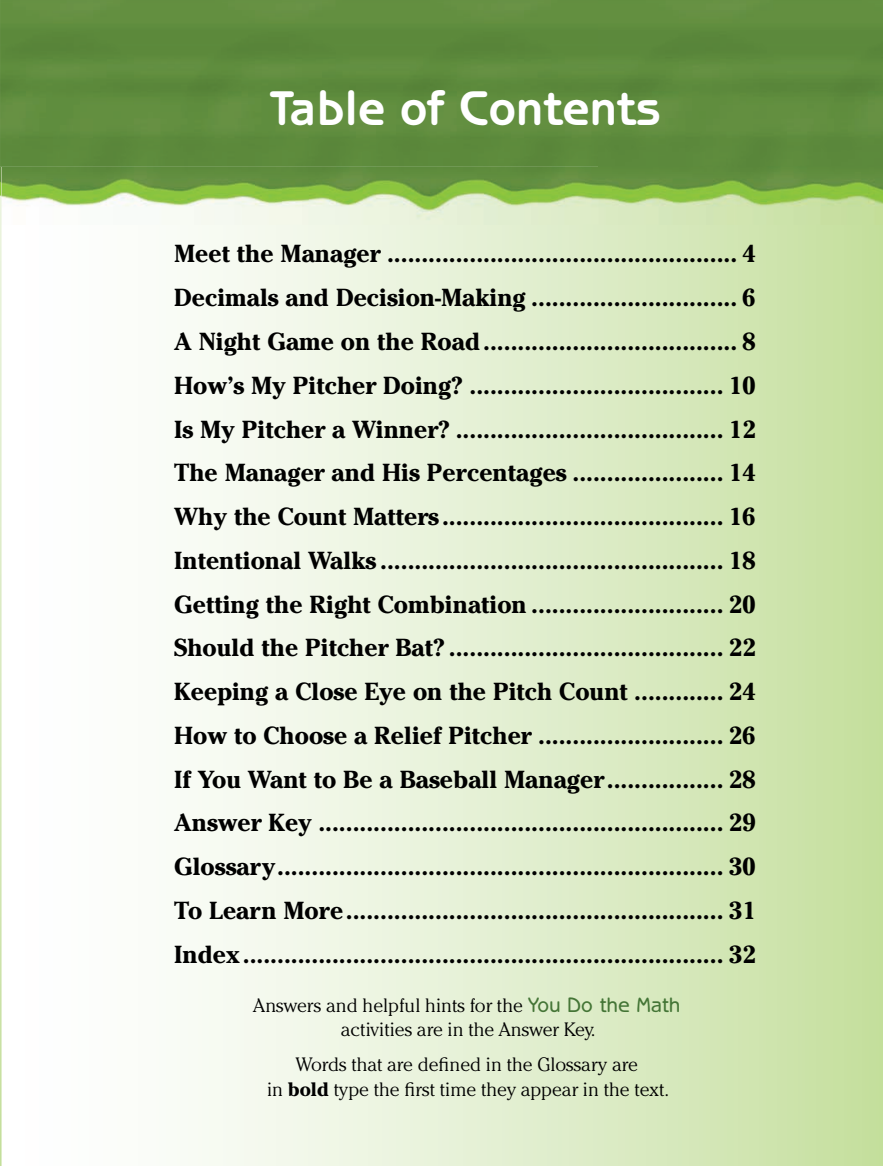
<style>
.page{position:relative;width:883px;height:1166px;background:#fff}
.page>*{position:absolute;margin:0;border:0;box-sizing:border-box;transform-origin:0 0}
.t1{font:700 49px "Benguiat Gothic";color:#fff}
.t2{font:700 24.5px/43.8px "Cheltenham";color:#000;text-align:justify}
.t3{font:300 19.25px/24.5px "Cheltenham";color:#000;text-align:center}
.s1{font-family:"Benguiat Gothic";font-weight:500;font-size:21px;color:#447536}
.s2{font-weight:700}
</style>
<div class="page">
<div style="left:2px;top:225px;width:880px;height:941px;background:linear-gradient(to right,#fff,#c8e0a3)"></div>
<img style="left:2px;top:0;width:880px;height:225px">
<img style="left:0;top:225px;width:2px;height:941px">
<img style="left:0;top:0;width:2px;height:225px">
<p class="t1" style="left:270px;top:79px;width:392px">Table of Contents</p>
<p class="t2" style="left:174px;top:232px;width:582px">Meet the Manager ................................................... 4<br>Decimals and Decision-Making .............................. 6<br>A Night Game on the Road ..................................... 8<br>How’s My Pitcher Doing? ..................................... 10<br>Is My Pitcher a Winner? ....................................... 12<br>The Manager and His Percentages ...................... 14<br>Why the Count Matters ......................................... 16<br>Intentional Walks .................................................. 18<br>Getting the Right Combination ............................ 20<br>Should the Pitcher Bat? ........................................ 22<br>Keeping a Close Eye on the Pitch Count ............. 24<br>How to Choose a Relief Pitcher ........................... 26<br>If You Want to Be a Baseball Manager ................. 28<br>Answer Key ........................................................... 29<br>Glossary ................................................................. 30<br>To Learn More ....................................................... 31<br>Index ...................................................................... 32</p>
<p class="t3" style="left:253px;top:992px;width:429px">Answers and helpful hints for the <span class="s1">You Do the Math </span>activities are in the Answer Key.</p>
<p class="t3" style="left:267px;top:1052px;width:403px">Words that are defined in the Glossary are<br>in <span class="s2">bold</span> type the first time they appear in the text.</p>
</div>
